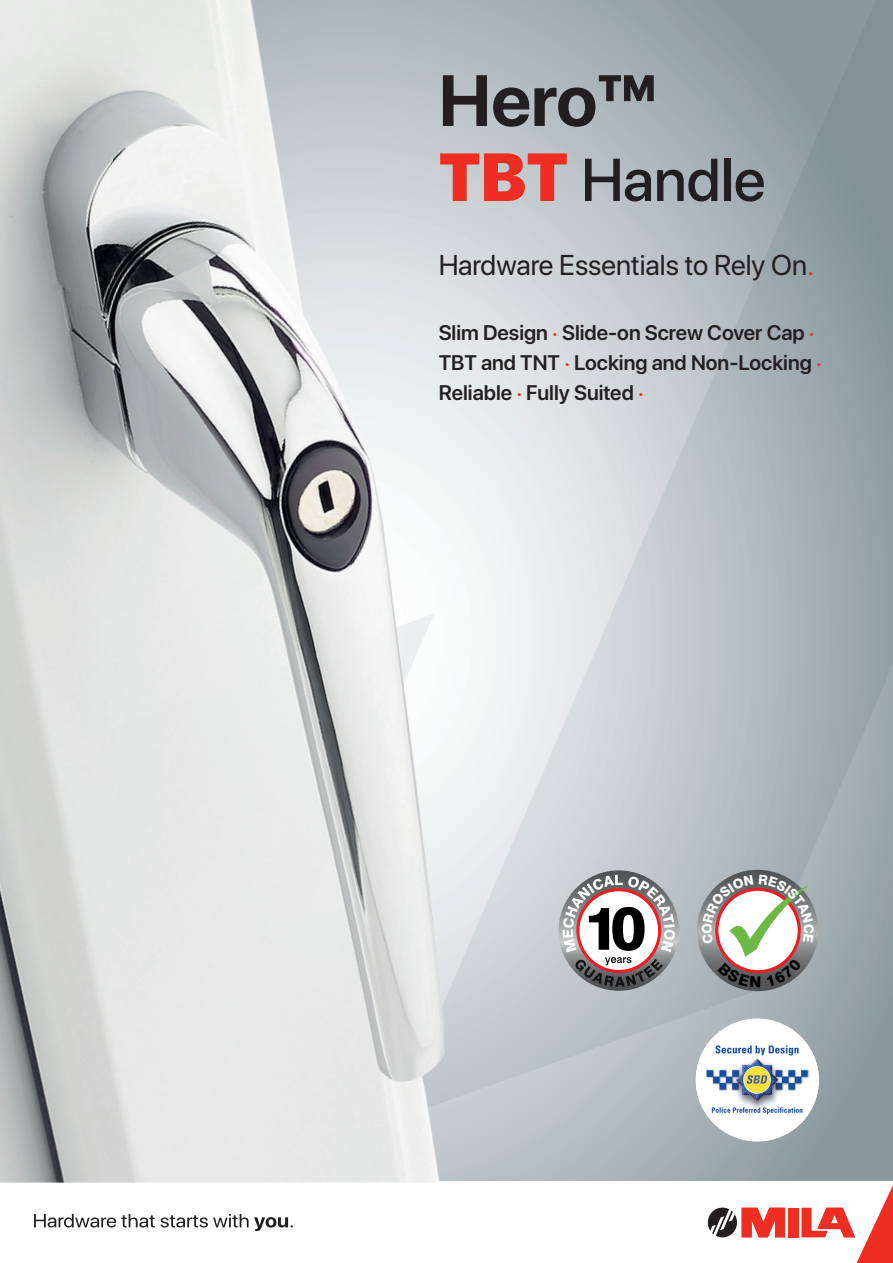
<style>
.page{position:relative;width:893px;height:1263px;background:#fff}
.page>*{position:absolute;margin:0;border:0;box-sizing:border-box;transform-origin:0 0}
.t1{font:700 72px "SF Pro Display";color:#231f20}
.t2{font:500 60px "SF Pro Display";color:#231f20}
.t3{font:28.5px "SF Pro Display";color:#231f20}
.t4{font:600 21px/30px "SF Pro Display";color:#231f20}
.s1{font-weight:900;font-size:67.5px;color:#ee2e22}
.s2{color:#ee2e22}
</style>
<div class="page">
<svg style="left:822px;top:0;width:71px;height:1120px;background:#92a0a5"></svg>
<svg style="left:34px;top:1214px;width:259px;height:17px"></svg>
<div style="left:788px;top:1208px;width:10px;height:29px;background:#ee2e22"></div>
<svg style="left:707px;top:1207px;width:78px;height:31px"></svg>
<img style="left:0;top:0;width:822px;height:1182px">
<svg style="left:697px;top:870px;width:121px;height:121px"></svg>
<svg style="left:559px;top:870px;width:120px;height:121px"></svg>
<svg style="left:563px;top:875px;width:112px;height:112px"></svg>
<div style="left:696px;top:1018px;width:123px;height:123px;background:#fff;border-radius:50%"></div>
<img style="left:696px;top:1041px;width:123px;height:83px">
<svg style="left:801px;top:1185px;width:92px;height:78px"></svg>
<svg style="left:702px;top:875px;width:112px;height:113px"></svg>
<h1 class="t1" style="left:439px;top:49px;width:223px">Hero™</h1>
<h2 class="t2" style="left:439px;top:137px;width:328px"><span class="s1">TBT</span> Handle</h2>
<h3 class="t3" style="left:439px;top:244px;width:377px">Hardware Essentials to Rely On<span class="s2">.</span></h3>
<p class="t4" style="left:439px;top:316px;width:384px">Slim Design <span class="s2">·</span> Slide-on Screw Cover Cap <span class="s2">·<br></span>TBT and TNT <span class="s2">·</span> Locking and Non-Locking <span class="s2">·<br></span>Reliable <span class="s2">·</span> Fully Suited <span class="s2">·</span></p>
</div>
